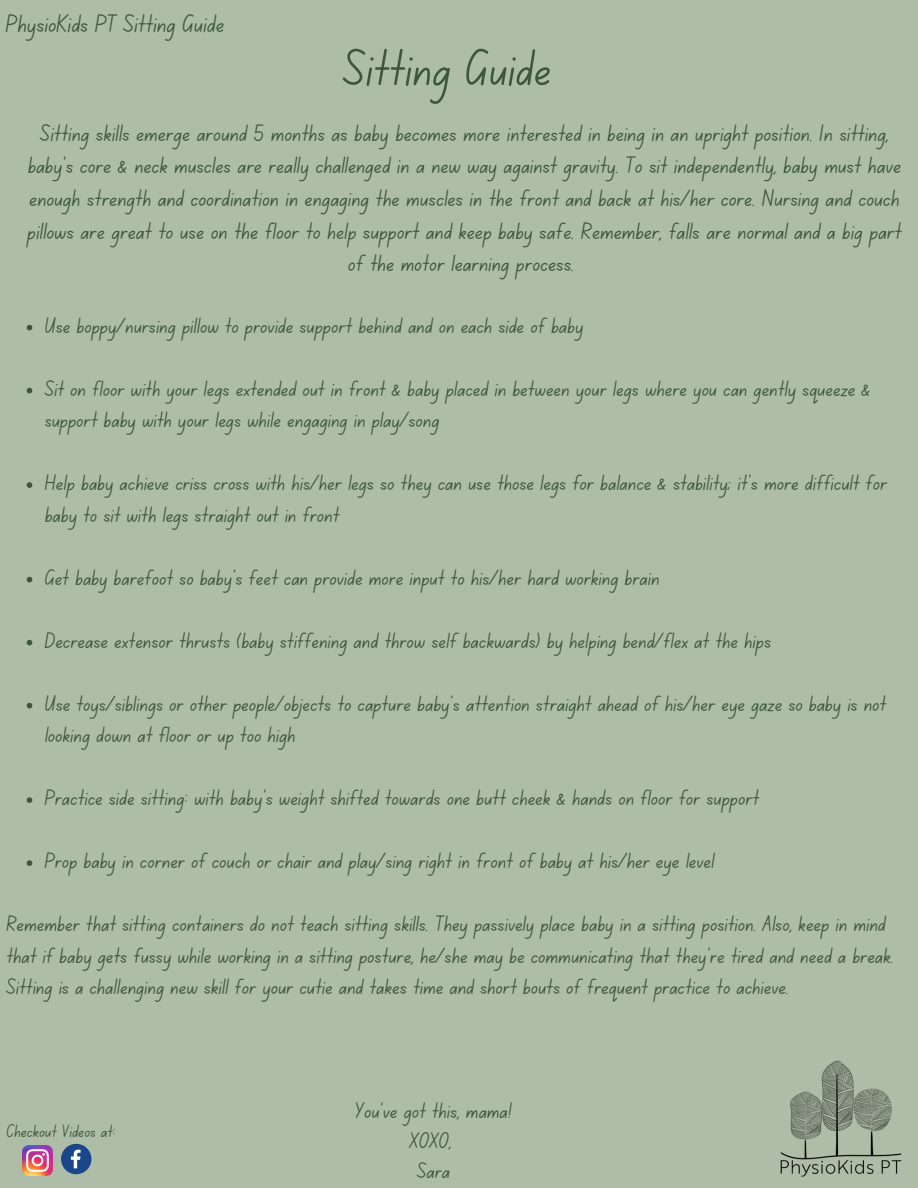
<style>
.page{position:relative;width:918px;height:1188px;background:#aebda7}
.page>*{position:absolute;margin:0;border:0;box-sizing:border-box;transform-origin:0 0}
.t1{font:52.5px "Canva School Font";color:#3e573c}
.t2{font:25.5px "Canva School Font";color:#3e573c}
.t3{font:24px/32.7px "Canva School Font";color:#3e573c;text-align:center}
.t4{font:22.5px/31.5px "Canva School Font";color:#3e573c}
.t5{font:18px "Canva School Font";color:#3e573c}
</style>
<div class="page">
<img style="left:780px;top:1060px;width:122px;height:117px">
<svg style="left:61px;top:1144px;width:30px;height:30px"></svg>
<img style="left:23px;top:1145px;width:30px;height:31px">
<svg style="left:27px;top:325px;width:5px;height:5px"></svg>
<svg style="left:27px;top:388px;width:5px;height:5px"></svg>
<svg style="left:27px;top:482px;width:5px;height:6px"></svg>
<svg style="left:27px;top:577px;width:5px;height:5px"></svg>
<svg style="left:27px;top:640px;width:5px;height:5px"></svg>
<svg style="left:27px;top:703px;width:5px;height:5px"></svg>
<svg style="left:27px;top:797px;width:5px;height:6px"></svg>
<svg style="left:27px;top:860px;width:5px;height:6px"></svg>
<p class="t2" style="left:6px;top:13px;width:220px">PhysioKids PT Sitting Guide</p>
<p class="t1" style="left:343px;top:45px;width:210px">Sitting Guide</p>
<p class="t3" style="left:27px;top:119px;width:876px">Sitting skills emerge around 5 months as baby becomes more interested in being in an upright position. In sitting, baby’s core &amp; neck muscles are really challenged in a new way against gravity. To sit independently, baby must have enough strength and coordination in engaging the muscles in the front and back at his/her core. Nursing and couch pillows are great to use on the floor to help support and keep baby safe. Remember, falls are normal and a big part of the motor learning process.</p>
<p class="t4" style="left:45px;top:312px;width:540px">Use boppy/nursing pillow to provide support behind and on each side of baby</p>
<p class="t4" style="left:45px;top:375px;width:828px">Sit on floor with your legs extended out in front &amp; baby placed in between your legs where you can gently squeeze &amp; support baby with your legs while engaging in play/song</p>
<p class="t4" style="left:45px;top:470px;width:844px">Help baby achieve criss cross with his/her legs so they can use those legs for balance &amp; stability; it’s more difficult for baby to sit with legs straight out in front</p>
<p class="t4" style="left:45px;top:564px;width:616px">Get baby barefoot so baby’s feet can provide more input to his/her hard working brain</p>
<p class="t4" style="left:45px;top:627px;width:728px">Decrease extensor thrusts (baby stiffening and throw self backwards) by helping bend/flex at the hips</p>
<p class="t4" style="left:45px;top:690px;width:843px">Use toys/siblings or other people/objects to capture baby’s attention straight ahead of his/her eye gaze so baby is not looking down at floor or up too high</p>
<p class="t4" style="left:45px;top:785px;width:716px">Practice side sitting: with baby’s weight shifted towards one butt cheek &amp; hands on floor for support</p>
<p class="t4" style="left:45px;top:848px;width:671px">Prop baby in corner of couch or chair and play/sing right in front of baby at his/her eye level</p>
<p class="t4" style="left:6px;top:911px;width:889px">Remember that sitting containers do not teach sitting skills. They passively place baby in a sitting position. Also, keep in mind that if baby gets fussy while working in a sitting posture, he/she may be communicating that they’re tired and need a break.<br>Sitting is a challenging new skill for your cutie and takes time and short bouts of frequent practice to achieve.</p>
<p class="t5" style="left:6px;top:1123px;width:111px">Checkout Videos at:</p>
<p class="t4" style="left:355px;top:1097px;width:159px">You’ve got this, mama!</p>
<p class="t4" style="left:410px;top:1128px;width:43px">XOXO,</p>
<p class="t4" style="left:417px;top:1158px;width:35px">Sara</p>
</div>
